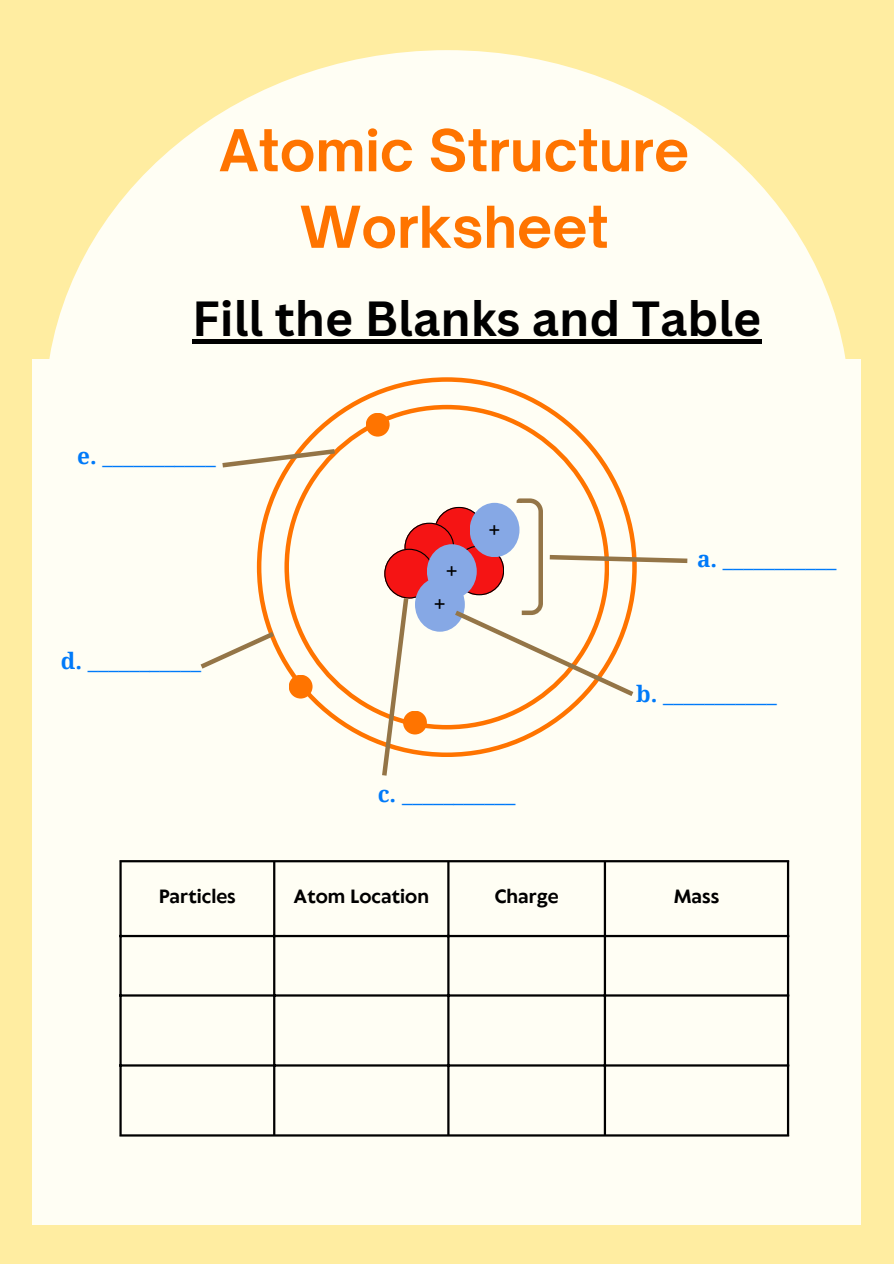
<style>
.page{position:relative;width:894px;height:1264px;background:#fff}
.page>*{position:absolute;margin:0;border:0;box-sizing:border-box;transform-origin:0 0}
.t1{font:700 55.2px/76.5px "Open Sauce One";color:#ff7400;text-align:center}
.t2{font:700 48px "Canva Sans";color:#000}
.t3{font:700 22.5px "Noto Serif";color:#007af9}
.t4{font:700 22.5px "Noto Serif";color:#000}
.t5{font:700 18px "Klein Text";color:#000}
</style>
<div class="page">
<div style="left:0;top:0;width:893px;height:1263px;background:#ffeda1"></div>
<div style="left:33px;top:359px;width:827px;height:865px;background:#fffef4"></div>
<div style="left:45px;top:50px;width:804px;height:725px;background:#fffef4;border-radius:50%"></div>
<svg style="left:257px;top:377px;width:366px;height:368px"></svg>
<svg style="left:284px;top:405px;width:324px;height:324px"></svg>
<div style="left:288px;top:674px;width:24px;height:24px;background:#ff7400;border-radius:50%"></div>
<div style="left:365px;top:413px;width:24px;height:23px;background:#ff7400;border-radius:50%"></div>
<svg style="left:222px;top:446px;width:117px;height:24px"></svg>
<svg style="left:379px;top:496px;width:309px;height:280px"></svg>
<svg style="left:200px;top:628px;width:79px;height:44px"></svg>
<hr style="left:119px;top:862px;width:3px;height:272px;background:#000">
<hr style="left:273px;top:862px;width:2px;height:272px;background:#000">
<hr style="left:447px;top:862px;width:2px;height:272px;background:#000">
<hr style="left:603px;top:862px;width:3px;height:272px;background:#000">
<hr style="left:786px;top:862px;width:3px;height:272px;background:#000">
<hr style="left:119px;top:860px;width:670px;height:2px;background:#000">
<hr style="left:119px;top:934px;width:670px;height:3px;background:#000">
<hr style="left:119px;top:994px;width:670px;height:2px;background:#000">
<hr style="left:119px;top:1064px;width:670px;height:2px;background:#000">
<hr style="left:119px;top:1134px;width:670px;height:2px;background:#000">
<div style="left:192px;top:339px;width:569px;height:5px;background:#000"></div>
<p class="t1" style="left:219px;top:112px;width:471px">Atomic Structure<br>Worksheet</p>
<p class="t2" style="left:192px;top:285px;width:570px">Fill the Blanks and Table</p>
<p class="t3" style="left:77px;top:440px;width:140px">e. ___________</p>
<p class="t3" style="left:61px;top:645px;width:142px">d. ___________</p>
<h1 class="t4" style="left:445px;top:555px;width:14px">+</h1>
<h2 class="t4" style="left:433px;top:588px;width:14px">+</h2>
<p class="t4" style="left:488px;top:513px;width:14px">+</p>
<p class="t3" style="left:377px;top:777px;width:139px">c. ___________</p>
<p class="t3" style="left:696px;top:543px;width:141px">a. ___________</p>
<p class="t3" style="left:636px;top:678px;width:142px">b. ___________</p>
<p class="t5" style="left:159px;top:887px;width:78px">Particles</p>
<p class="t5" style="left:293px;top:887px;width:137px">Atom Location</p>
<p class="t5" style="left:494px;top:887px;width:65px">Charge</p>
<p class="t5" style="left:673px;top:887px;width:47px">Mass</p>
</div>
